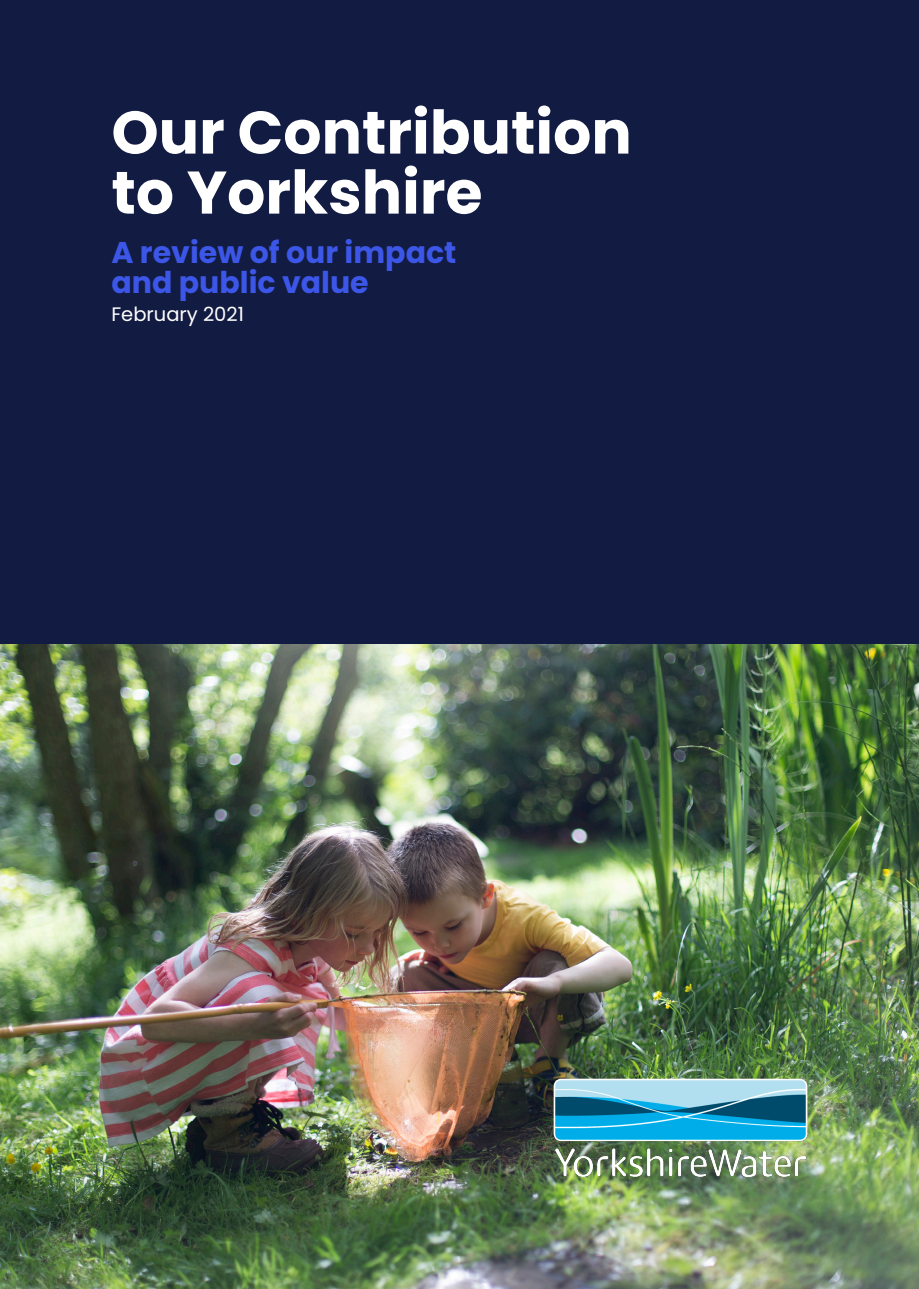
<style>
.page{position:relative;width:919px;height:1289px;background:#fff}
.page>*{position:absolute;margin:0;border:0;box-sizing:border-box;transform-origin:0 0}
.Header_1{font:700 60px "Poppins";color:#fff}
.Basic{font:700 30px "Poppins";color:#3c56e7}
.Basic-2{font:19.5px "Poppins";color:#fff}
</style>
<div class="page">
<div style="left:0;top:0;width:918px;height:1288px;background:#121b42"></div>
<img style="left:0;top:644px;width:918px;height:644px">
<img style="left:522px;top:1047px;width:316px;height:162px">
<p class="Header_1" style="left:111px;top:98px;width:522px">Our Contribution</p>
<p class="Header_1" style="left:111px;top:158px;width:372px">to Yorkshire</p>
<p class="Basic" style="left:111px;top:235px;width:346px">A review of our impact</p>
<p class="Basic" style="left:111px;top:265px;width:259px">and public value</p>
<p class="Basic-2" style="left:111px;top:303px;width:134px">February 2021</p>
</div>
